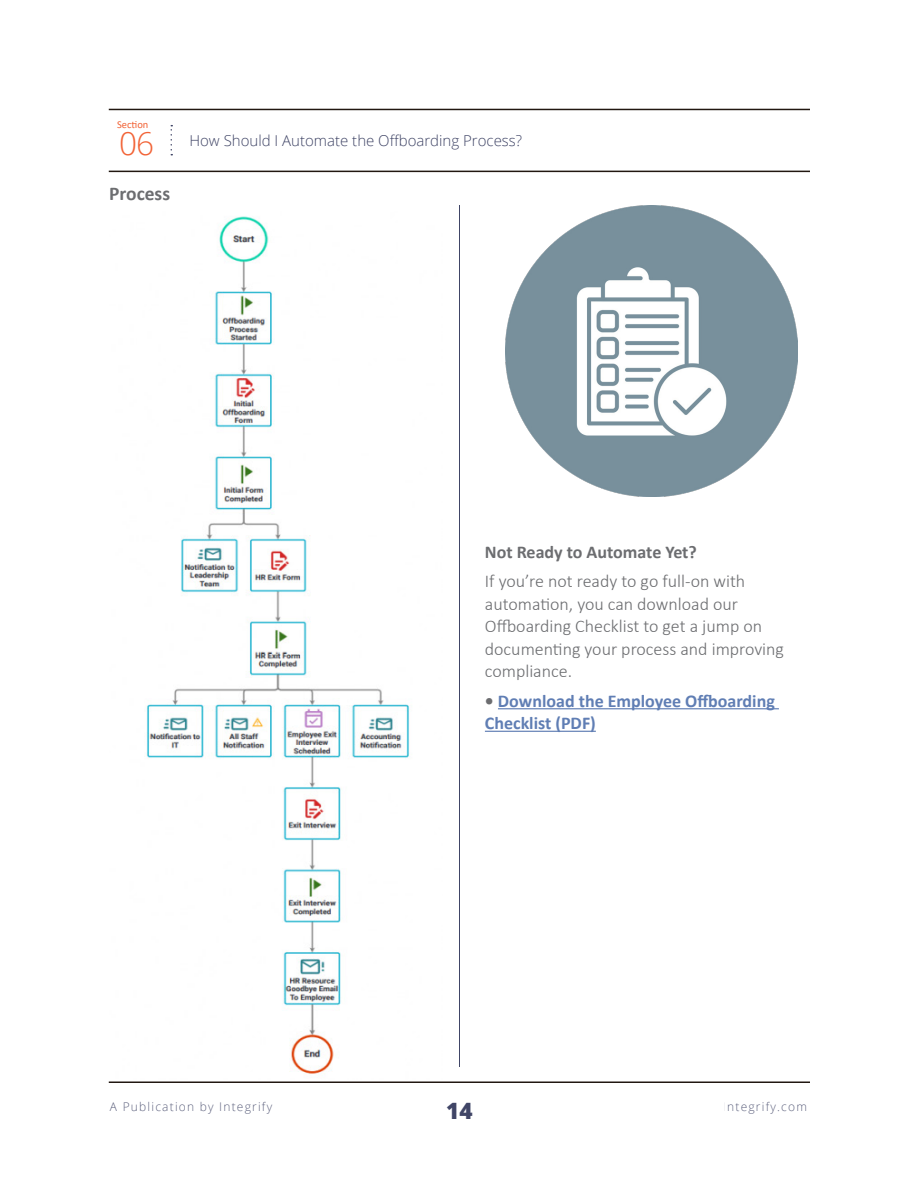
<style>
.page{position:relative;width:918px;height:1188px;background:#fff}
.page>*{position:absolute;margin:0;border:0;box-sizing:border-box;transform-origin:0 0}
.t1{font:300 31.5px "Open Sans";color:#f26336}
.t2{font:800 22.5px "Open Sans";color:#404566}
.t3{font:700 19.5px "Calibri";color:#6c6d70}
.t4{font:300 18px/22.5px "Calibri";color:#6c6d70}
.t5{font:700 18px/22.5px "Calibri";color:#607eb4}
.t6{font:700 18px "Calibri";color:#6c6d70}
.t7{font:300 15px "Open Sans";color:#404566}
.t8{font:300 12px "Open Sans";letter-spacing:.1em;color:#404566}
.t9{font:10.5px "Calibri";color:#f26336}
.s1{color:#6c6d70}
</style>
<div class="page">
<hr style="left:498px;top:708px;width:281px;height:1px;background:#607eb4">
<hr style="left:485px;top:731px;width:111px;height:1px;background:#607eb4">
<img style="left:506px;top:205px;width:291px;height:292px">
<hr style="left:109px;top:171px;width:701px;height:1px;background:#211710">
<hr style="left:109px;top:1082px;width:701px;height:1px;background:#211710">
<hr style="left:109px;top:109px;width:701px;height:1px;background:#211710">
<svg style="left:171px;top:125px;width:1px;height:30px"></svg>
<img style="left:146px;top:216px;width:264px;height:858px">
<hr style="left:459px;top:205px;width:1px;height:861px;background:#404566">
<p class="t9" style="left:117px;top:117px;width:33px">Section</p>
<p class="t1" style="left:119px;top:122px;width:37px">06</p>
<p class="t3" style="left:109px;top:180px;width:63px">Process</p>
<p class="t7" style="left:189px;top:130px;width:334px">How Should I Automate the Offboarding Process?</p>
<p class="t6" style="left:485px;top:540px;width:213px">Not Ready to Automate Yet?</p>
<p class="t4" style="left:485px;top:570px;width:301px">If you’re not ready to go full-on with automation, you can download our<br>Offboarding Checklist to get a jump on documenting your process and improving compliance.</p>
<p class="t5" style="left:485px;top:689px;width:291px"><span class="s1">•</span> Download the Employee Offboarding<br>Checklist (PDF)</p>
<p class="t8" style="left:110px;top:1098px;width:164px">A Publication by Integrify</p>
<p class="t8" style="left:723px;top:1098px;width:86px">Integrify.com</p>
<p class="t2" style="left:446px;top:1094px;width:28px">14</p>
</div>
